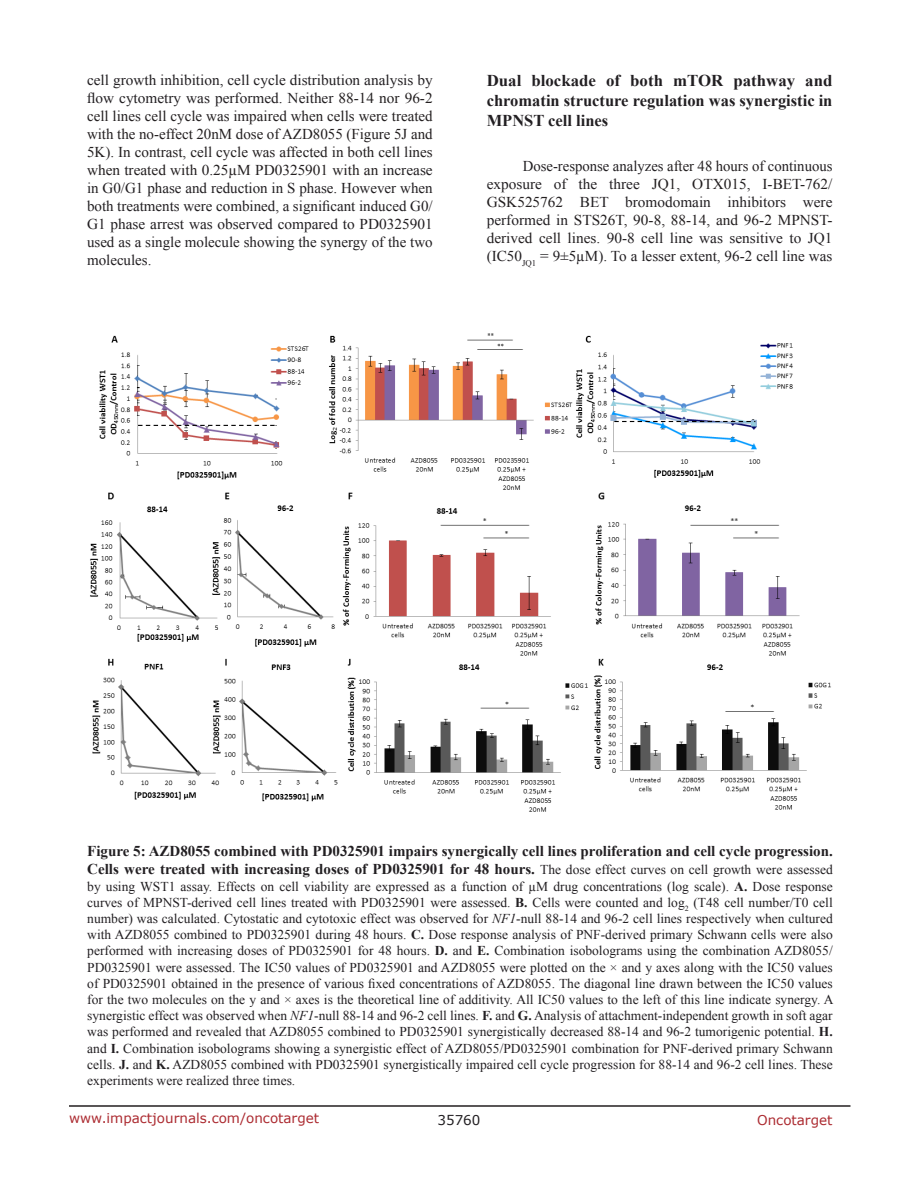
<style>
.page{position:relative;width:918px;height:1188px;background:#fff}
.page>*{position:absolute;margin:0;border:0;box-sizing:border-box;transform-origin:0 0}
.SubHeading{font:700 16.5px/19.8px "Times New Roman";color:#221f22;text-align:justify}
.BodyText{font:15px/18px "Times New Roman";color:#221f22;text-align:justify}
.FigureText{font:700 15px/18px "Times New Roman";color:#221f22}
.FigureText-2{font:13.5px/16.2px "Times New Roman";color:#221f22;text-align:justify}
.t1{font:13.5px "Verdana";color:#ac2b31}
.t2{font:13.5px "Verdana";color:#221f22}
.s1{color:#231f20}
.s2{font-weight:400;font-size:13.5px}
.s3{font-weight:700}
.s4{font-style:italic}
</style>
<div class="page">
<hr style="left:69px;top:1105px;width:781px;height:2px;background:#231f20">
<img style="left:90px;top:333px;width:741px;height:479px">
<p class="BodyText" style="left:87px;top:71px;width:347px">cell growth inhibition, cell cycle distribution analysis by flow cytometry was performed. Neither <span class="s1">88-14 nor 96-2 cell lines cell cycle was impaired when cells were treated with the no-effect 20nM dose of AZD8055 (Figure 5J and 5K). In contrast, cell cycle was affected in both cell lines when treated with 0.25µM PD0325901 with an</span> increase in G0/G1 phase and reduction in S phase. However when both treatments were combined, a significant induced G0/ G1 phase arrest was observed compared to PD0325901 used as a single molecule showing the synergy of the two molecules.</p>
<p class="SubHeading" style="left:487px;top:70px;width:347px">Dual blockade of both mTOR pathway and chromatin structure regulation was synergistic in MPNST cell lines</p>
<p class="BodyText" style="left:487px;top:157px;width:347px;text-indent:36px">Dose-response analyzes <span class="s1">after 48 hours of</span> continuous exposure of the three <span class="s1">JQ1, OTX015, I-BET-762/ GSK525762</span> BET bromodomain inhibitors were performed in <span class="s1">STS26T, 90-8, 88-14, and 96-2 MPNST&shy;derived cell lines.</span> 90-8 cell line was sensitive to JQ1 (IC50<sub>JQ1</sub> = 9±5µM). To a lesser extent, 96-2 cell line was</p>
<p class="FigureText" style="left:87px;top:842px;width:747px">Figure 5: AZD8055 combined with PD0325901 impairs synergically cell lines proliferation and cell cycle progression.<br>Cells were treated with increasing doses of PD0325901 for 48 hours. <span class="s2">The dose effect curves on cell growth were assessed</span></p>
<p class="FigureText-2" style="left:87px;top:878px;width:748px">by using WST1 assay. Effects on cell viability are expressed as a function of µM drug concentrations (log scale). <span class="s3">A.</span> Dose response curves of MPNST-derived cell lines treated with PD0325901 were assessed. <span class="s3">B.</span> Cells were counted and log<sub>2</sub> (T48 cell number/T0 cell number) was calculated. Cytostatic and cytotoxic effect was observed for <span class="s4">NF1</span>-null 88-14 and 96-2 cell lines respectively when cultured with AZD8055 combined to PD0325901 during 48 hours. <span class="s3">C.</span> Dose response analysis of PNF-derived primary Schwann cells were also performed with increasing doses of PD0325901 for 48 hours. <span class="s3">D.</span> and <span class="s3">E.</span> Combination isobolograms using the combination AZD8055/ PD0325901 were assessed. The IC50 values of PD0325901 and AZD8055 were plotted on the × and y axes along with the IC50 values of PD0325901 obtained in the presence of various fixed concentrations of AZD8055. The diagonal line drawn between the IC50 values for the two molecules on the y and × axes is the theoretical line of additivity. All IC50 values to the left of this line indicate synergy. A synergistic effect was observed when <span class="s4">NF1</span>-null 88-14 and 96-2 cell lines. <span class="s3">F.</span> and <span class="s3">G.</span> Analysis of attachment-independent growth in soft agar was performed and revealed that AZD8055 combined to PD0325901 synergistically decreased 88-14 and 96-2 tumorigenic potential. <span class="s3">H. </span>and <span class="s3">I.</span> Combination isobolograms showing a synergistic effect of AZD8055/PD0325901 combination for PNF-derived primary Schwann cells. <span class="s3">J.</span> and <span class="s3">K.</span> AZD8055 combined with PD0325901 synergistically impaired cell cycle progression for 88-14 and 96-2 cell lines. These experiments were realized three times.</p>
<p class="t1" style="left:69px;top:1109px;width:252px">www.impactjournals.com/oncotarget</p>
<p class="t2" style="left:438px;top:1111px;width:44px">35760</p>
<p class="t1" style="left:757px;top:1111px;width:77px">Oncotarget</p>
</div>
